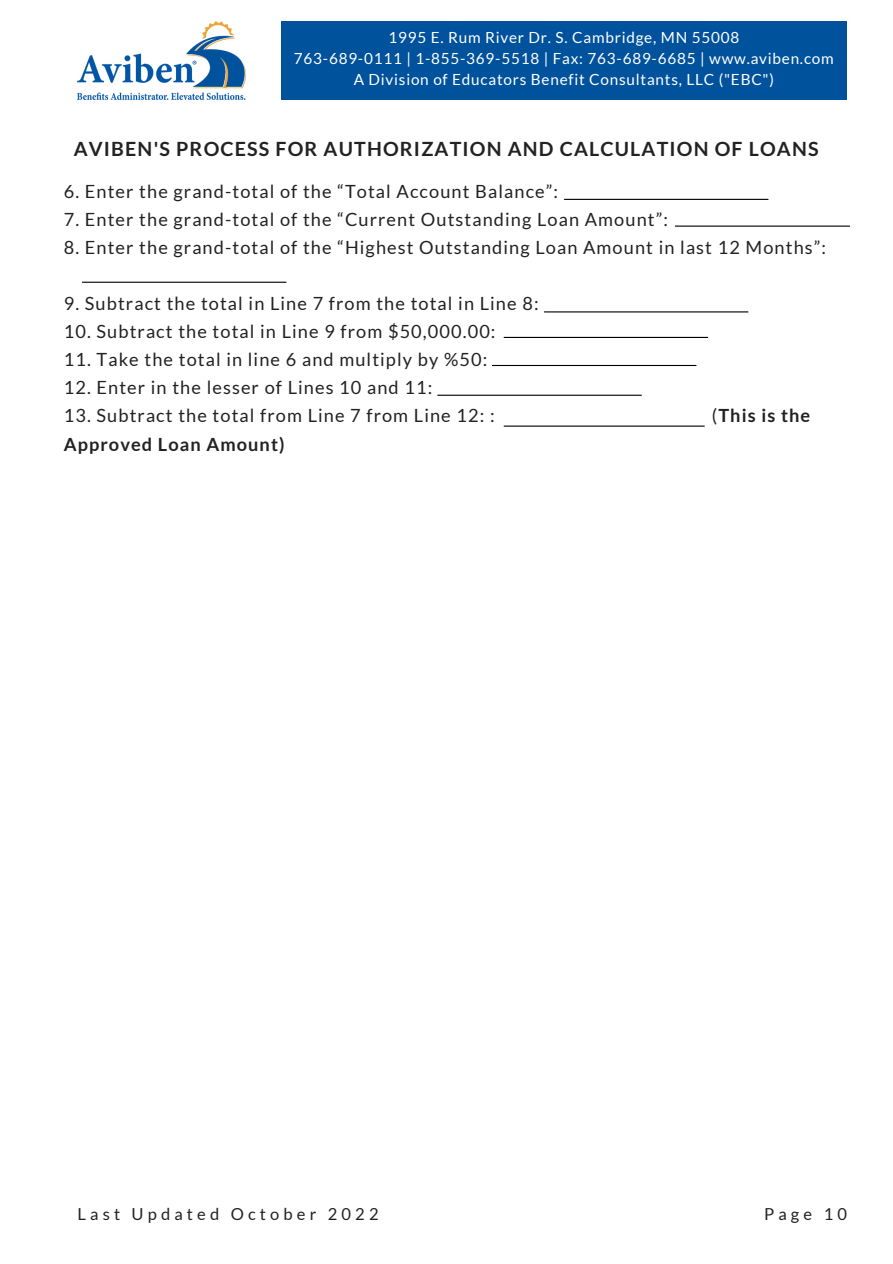
<style>
.page{position:relative;width:893px;height:1264px;background:#fff}
.page>*{position:absolute;margin:0;border:0;box-sizing:border-box;transform-origin:0 0}
.t1{font:700 19.65px "Lato";letter-spacing:.06em;color:#222}
.t2{font:18.15px "Lato";letter-spacing:.06em;color:#222}
.t3{font:700 18.15px "Lato";letter-spacing:.06em;color:#222}
.t4{font:16.5px "Lato";letter-spacing:.25em;color:#222}
.t5{font:15.3px/21.3px "Lato";letter-spacing:.05em;color:#fff;text-align:center}
.s1{font-weight:400}
</style>
<div class="page">
<div style="left:281px;top:21px;width:565px;height:79px;background:#00529d"></div>
<img style="left:78px;top:21px;width:167px;height:79px">
<hr style="left:82px;top:282px;width:204px;height:1px;background:#000">
<hr style="left:544px;top:311px;width:204px;height:1px;background:#000">
<hr style="left:504px;top:425px;width:200px;height:1px;background:#000">
<hr style="left:564px;top:199px;width:204px;height:1px;background:#000">
<hr style="left:675px;top:225px;width:174px;height:2px;background:#000">
<hr style="left:504px;top:337px;width:203px;height:1px;background:#000">
<hr style="left:492px;top:365px;width:204px;height:1px;background:#000">
<hr style="left:438px;top:394px;width:203px;height:2px;background:#000">
<p class="t5" style="left:294px;top:26px;width:541px">1995 E. Rum River Dr. S. Cambridge, MN 55008<br>763-689-0111 | 1-855-369-5518 | Fax: 763-689-6685 | www.aviben.com<br>A Division of Educators Benefit Consultants, LLC ("EBC")</p>
<p class="t1" style="left:74px;top:136px;width:746px">AVIBEN'S PROCESS FOR AUTHORIZATION AND CALCULATION OF LOANS</p>
<p class="t2" style="left:64px;top:180px;width:496px">6. Enter the grand-total of the “Total Account Balance”:</p>
<p class="t2" style="left:64px;top:208px;width:605px">7. Enter the grand-total of the “Current Outstanding Loan Amount”:</p>
<p class="t2" style="left:64px;top:236px;width:763px">8. Enter the grand-total of the “Highest Outstanding Loan Amount in last 12 Months”:</p>
<p class="t2" style="left:64px;top:292px;width:476px">9. Subtract the total in Line 7 from the total in Line 8:</p>
<p class="t2" style="left:64px;top:320px;width:433px">10. Subtract the total in Line 9 from $50,000.00:</p>
<p class="t2" style="left:64px;top:348px;width:425px">11. Take the total in line 6 and multiply by %50:</p>
<p class="t2" style="left:64px;top:376px;width:370px">12. Enter in the lesser of Lines 10 and 11:</p>
<p class="t2" style="left:64px;top:404px;width:432px">13. Subtract the total from Line 7 from Line 12: :</p>
<p class="t3" style="left:711px;top:404px;width:100px"><span class="s1">(</span>This is the</p>
<p class="t3" style="left:64px;top:432px;width:222px">Approved Loan Amount)</p>
<p class="t4" style="left:78px;top:1203px;width:302px">Last Updated October 2022</p>
<p class="t4" style="left:764px;top:1203px;width:84px">Page 10</p>
</div>
